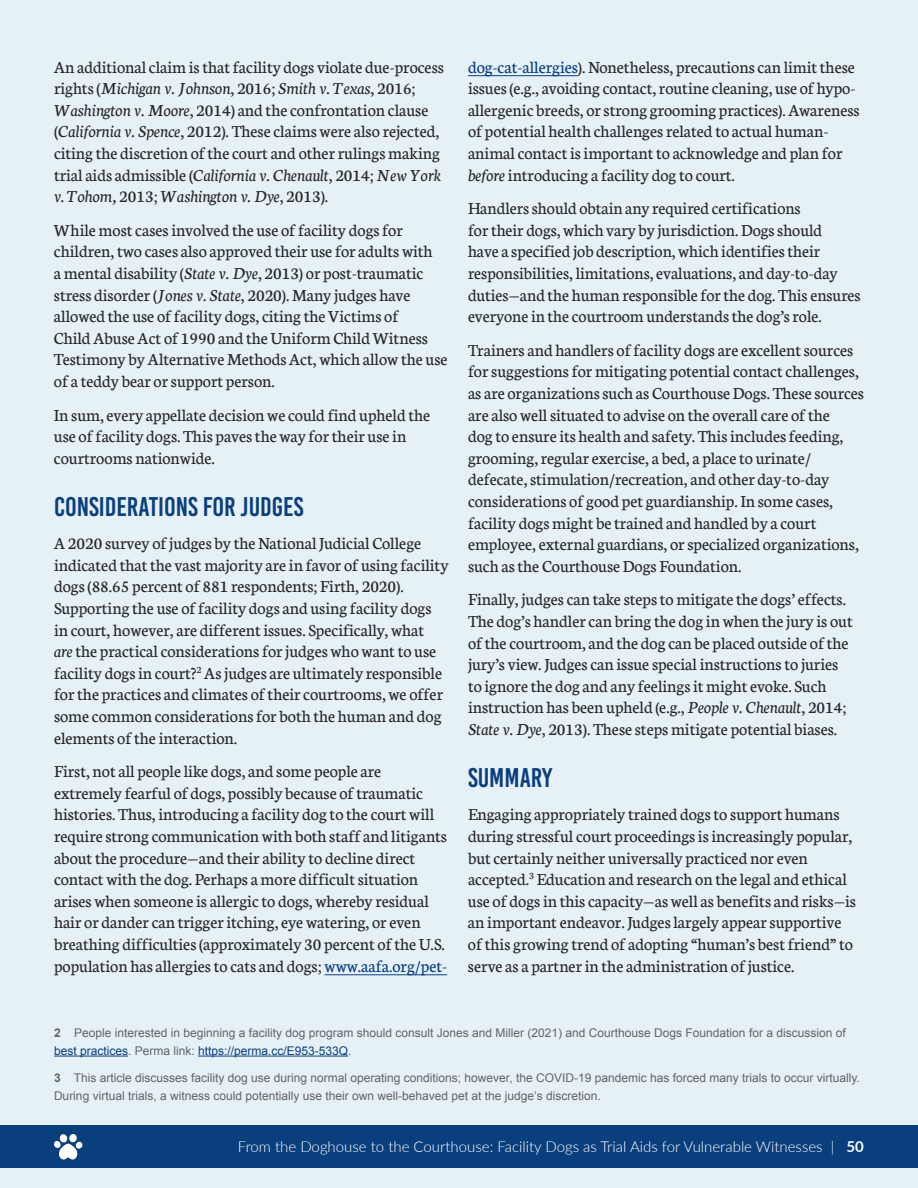
<style>
.page{position:relative;width:918px;height:1188px;background:#fff}
.page>*{position:absolute;margin:0;border:0;box-sizing:border-box;transform-origin:0 0}
.t1{font:27px "Bebas Kai";color:#0a3f7d}
.t2{font:18px/21.6px "Neuton";color:#292829}
.t3{font:300 15px "Lato";color:#fff}
.t4{font:12px/18px "Arial";color:#636466}
.s1{font-style:italic}
.s2{color:#0a3f7d}
.s3{font-weight:700}
</style>
<div class="page">
<div style="left:1px;top:0;width:917px;height:1188px;background:#e6f0f7"></div>
<hr style="left:325px;top:975px;width:122px;height:1px;background:#0a3f7d">
<hr style="left:54px;top:1056px;width:74px;height:1px;background:#0a3f7d">
<hr style="left:198px;top:1056px;width:150px;height:1px;background:#0a3f7d">
<hr style="left:468px;top:75px;width:110px;height:1px;background:#0a3f7d">
<div style="left:0;top:1125px;width:918px;height:43px;background:#0a3f7d"></div>
<svg style="left:54px;top:1134px;width:29px;height:26px"></svg>
<p class="t2" style="left:54px;top:56px;width:391px">An additional claim is that facility dogs violate due-process rights (<span class="s1">Michigan v. Johnson</span>, 2016; <span class="s1">Smith v. Texas</span>, 2016; <span class="s1">Washington v. Moore</span>, 2014) and the confrontation clause (<span class="s1">California v. Spence</span>, 2012). These claims were also rejected, citing the discretion of the court and other rulings making trial aids admissible (<span class="s1">California v. Chenault</span>, 2014; <span class="s1">New York v.Tohom,</span> 2013; <span class="s1">Washington v. Dye</span>, 2013).</p>
<p class="t2" style="left:54px;top:219px;width:395px">While most cases involved the use of facility dogs for children, two cases also approved their use for adults with<br>a mental disability (<span class="s1">State v. Dye</span>, 2013) or post-traumatic stress disorder (<span class="s1">Jones v. State</span>, 2020). Many judges have allowed the use of facility dogs, citing the Victims of<br>Child Abuse Act of 1990 and the Uniform Child Witness Testimony by Alternative Methods Act, which allow the use of a teddy bear or support person.</p>
<p class="t2" style="left:54px;top:404px;width:378px">In sum, every appellate decision we could find upheld the use of facility dogs. This paves the way for their use in courtrooms nationwide.</p>
<h1 class="t1" style="left:54px;top:492px;width:251px">CONSIDERATIONS FOR JUDGES</h1>
<p class="t2" style="left:54px;top:533px;width:396px">A 2020 survey of judges by the National Judicial College indicated that the vast majority are in favor of using facility dogs (88.65 percent of 881 respondents; Firth, 2020).<br>Supporting the use of facility dogs and using facility dogs in court, however, are different issues. Specifically, what<br><span class="s1">are</span> the practical considerations for judges who want to use facility dogs in court?<sup>2</sup> As judges are ultimately responsible for the practices and climates of their courtrooms, we offer some common considerations for both the human and dog elements of the interaction.</p>
<p class="t2" style="left:54px;top:761px;width:395px">First, not all people like dogs, and some people are extremely fearful of dogs, possibly because of traumatic histories. Thus, introducing a facility dog to the court will require strong communication with both staff and litigants about the procedure—and their ability to decline direct contact with the dog. Perhaps a more difficult situation arises when someone is allergic to dogs, whereby residual hair or dander can trigger itching, eye watering, or even breathing difficulties (approximately 30 percent of the U.S. population has allergies to cats and dogs; <span class="s2">www.aafa.org/pet-</span></p>
<p class="t2" style="left:468px;top:56px;width:393px"><span class="s2">dog-cat-allergies</span>). Nonetheless, precautions can limit these issues (e.g., avoiding contact, routine cleaning, use of hypo&shy;allergenic breeds, or strong grooming practices). Awareness of potential health challenges related to actual human&shy;animal contact is important to acknowledge and plan for <span class="s1">before</span> introducing a facility dog to court.</p>
<p class="t2" style="left:468px;top:198px;width:394px">Handlers should obtain any required certifications<br>for their dogs, which vary by jurisdiction. Dogs should<br>have a specified job description, which identifies their responsibilities, limitations, evaluations, and day-to-day duties—and the human responsible for the dog. This ensures everyone in the courtroom understands the dog’s role.</p>
<p class="t2" style="left:468px;top:339px;width:398px">Trainers and handlers of facility dogs are excellent sources for suggestions for mitigating potential contact challenges, as are organizations such as Courthouse Dogs. These sources are also well situated to advise on the overall care of the<br>dog to ensure its health and safety. This includes feeding, grooming, regular exercise, a bed, a place to urinate/ defecate, stimulation/recreation, and other day-to-day considerations of good pet guardianship. In some cases, facility dogs might be trained and handled by a court employee, external guardians, or specialized organizations, such as the Courthouse Dogs Foundation.</p>
<p class="t2" style="left:468px;top:589px;width:386px">Finally, judges can take steps to mitigate the dogs’ effects.<br>The dog’s handler can bring the dog in when the jury is out of the courtroom, and the dog can be placed outside of the jury’s view. Judges can issue special instructions to juries to ignore the dog and any feelings it might evoke. Such instruction has been upheld (e.g., <span class="s1">People v. Chenault</span>, 2014; <span class="s1">State v. Dye</span>, 2013). These steps mitigate potential biases.</p>
<h1 class="t1" style="left:468px;top:763px;width:86px">SUMMARY</h1>
<p class="t2" style="left:468px;top:804px;width:389px">Engaging appropriately trained dogs to support humans during stressful court proceedings is increasingly popular, but certainly neither universally practiced nor even accepted.<sup>3</sup> Education and research on the legal and ethical use of dogs in this capacity—as well as benefits and risks—is an important endeavor. Judges largely appear supportive of this growing trend of adopting “human’s best friend” to serve as a partner in the administration of justice.</p>
<p class="t4" style="left:54px;top:1024px;width:793px"><span class="s3">2</span> People interested in beginning a facility dog program should consult Jones and Miller (2021) and Courthouse Dogs Foundation for a discussion of <span class="s2">best practices</span>. Perma link: <span class="s2">https://perma.cc/E953-533Q</span>.</p>
<p class="t4" style="left:54px;top:1069px;width:807px"><span class="s3">3</span> This article discusses facility dog use during normal operating conditions; however, the COVID-19 pandemic has forced many trials to occur virtually.<br>During virtual trials, a witness could potentially use their own well-behaved pet at the judge’s discretion.</p>
<p class="t3" style="left:238px;top:1137px;width:628px">From the Doghouse to the Courthouse: Facility Dogs as Trial Aids for Vulnerable Witnesses | <span class="s3">50</span></p>
</div>
